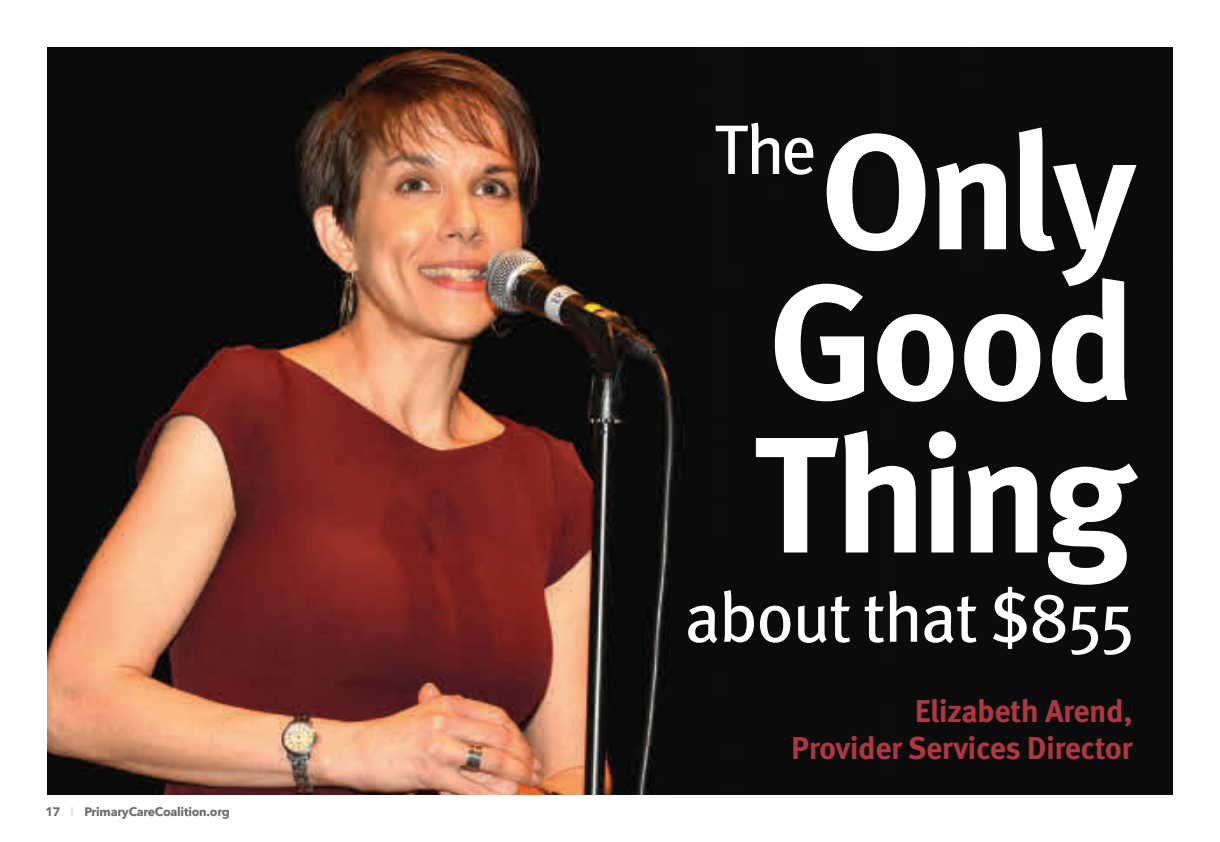
<style>
.page{position:relative;width:1220px;height:842px;background:#fff}
.page>*{position:absolute;margin:0;border:0;box-sizing:border-box;transform-origin:0 0}
.t1{font:700 164.5px/151.4px "Meta Pro";letter-spacing:-.03em;color:#fff;text-align:center}
.t2{font:70px "Meta Pro";letter-spacing:-.03em;color:#fff}
.t3{font:700 31.5px/36.8px "Meta Pro";letter-spacing:-.015em;color:#b03642;text-align:right}
.t4{font:700 12.25px "Avenir Next";letter-spacing:-.02em;color:#6c6d70}
.s1{font-family:"Avenir";font-weight:900}
.s2{font-family:"Avenir";font-weight:300;color:#bcbdc0}
</style>
<div class="page">
<img style="left:47px;top:47px;width:1125px;height:747px">
<p class="t4" style="left:45px;top:800px;width:186px"><span class="s1">17</span> <span class="s2">|</span> PrimaryCareCoalition.org</p>
<h2 class="t2" style="left:713px;top:96px;width:104px">The</h2>
<h1 class="t1" style="left:753px;top:106px;width:384px">Only<br>Good<br>Thing</h1>
<h2 class="t2" style="left:684px;top:563px;width:452px">about that $855</h2>
<p class="t3" style="left:791px;top:690px;width:343px">Elizabeth Arend,<br>Provider Services Director</p>
</div>
